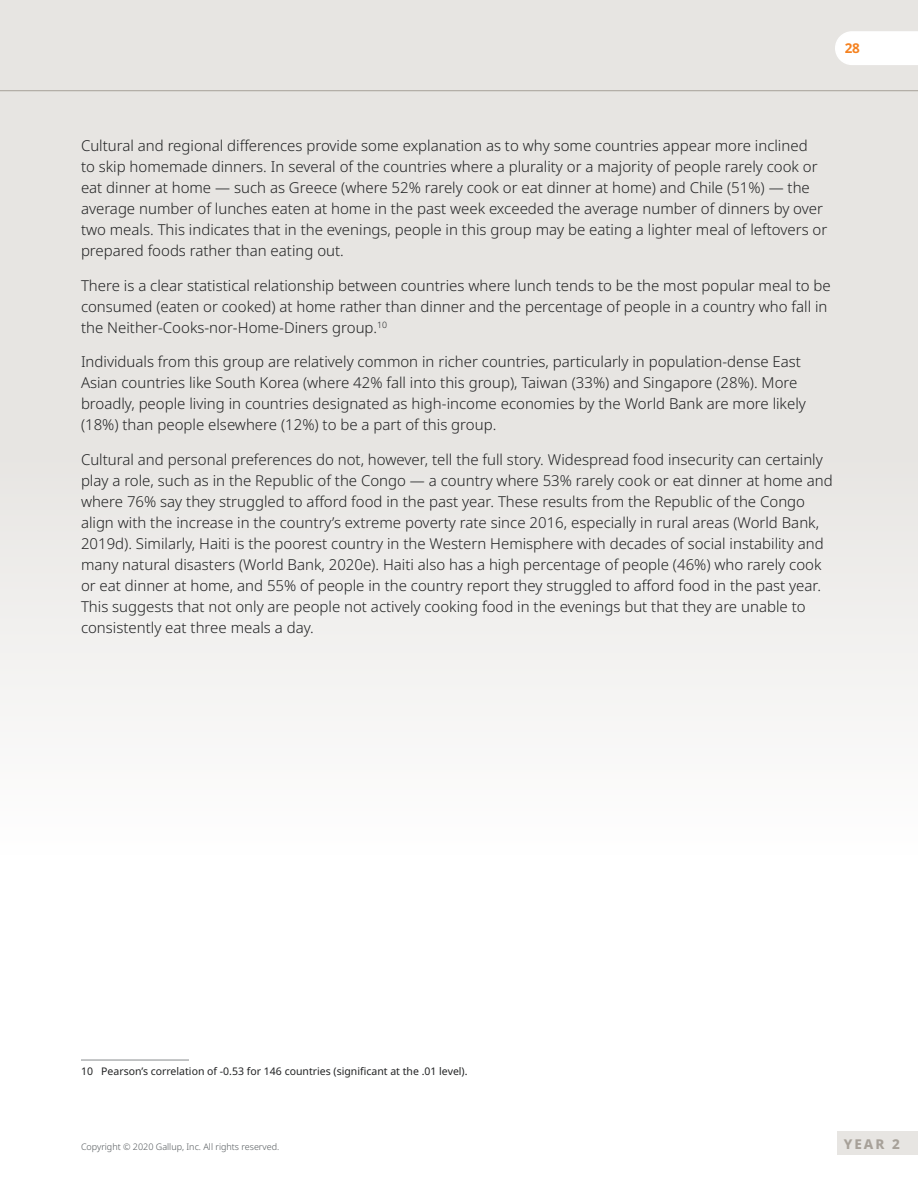
<style>
.page{position:relative;width:918px;height:1188px;background:#fff}
.page>*{position:absolute;margin:0;border:0;box-sizing:border-box;transform-origin:0 0}
.body{font:300 15px/21px "Noto Sans";color:#212223}
.t1{font:800 13.5px "Noto Sans";color:#a7a199}
.t2{font:700 13.5px "Noto Sans";color:#f58220}
.footnote_hanging_ind{font:10.5px "Noto Sans";color:#212223}
.t3{font:300 9px "Noto Sans";color:#52575a}
</style>
<div class="page">
<div style="left:0;top:0;width:918px;height:855px;background:linear-gradient(to bottom,#e1dfdb,#f8f7f6)"></div>
<hr style="left:0;top:90px;width:918px;height:1px;background:#a7a199">
<svg style="left:834px;top:30px;width:84px;height:36px"></svg>
<hr style="left:81px;top:1060px;width:108px;height:1px;background:#878b8d">
<div style="left:837px;top:1132px;width:81px;height:23px;background:#e7e5e2"></div>
<p class="t2" style="left:845px;top:39px;width:17px">28</p>
<p class="body" style="left:81px;top:135px;width:748px">Cultural and regional differences provide some explanation as to why some countries appear more inclined<br>to skip homemade dinners. In several of the countries where a plurality or a majority of people rarely cook or eat dinner at home — such as Greece (where 52% rarely cook or eat dinner at home) and Chile (51%) — the average number of lunches eaten at home in the past week exceeded the average number of dinners by over two meals. This indicates that in the evenings, people in this group may be eating a lighter meal of leftovers or prepared foods rather than eating out.</p>
<p class="body" style="left:81px;top:275px;width:751px">There is a clear statistical relationship between countries where lunch tends to be the most popular meal to be consumed (eaten or cooked) at home rather than dinner and the percentage of people in a country who fall in the Neither-Cooks-nor-Home-Diners group.<sup>10</sup></p>
<p class="body" style="left:81px;top:351px;width:726px">Individuals from this group are relatively common in richer countries, particularly in population-dense East Asian countries like South Korea (where 42% fall into this group), Taiwan (33%) and Singapore (28%). More broadly, people living in countries designated as high-income economies by the World Bank are more likely (18%) than people elsewhere (12%) to be a part of this group.</p>
<p class="body" style="left:81px;top:449px;width:753px">Cultural and personal preferences do not, however, tell the full story. Widespread food insecurity can certainly play a role, such as in the Republic of the Congo — a country where 53% rarely cook or eat dinner at home and where 76% say they struggled to afford food in the past year. These results from the Republic of the Congo align with the increase in the country’s extreme poverty rate since 2016, especially in rural areas (World Bank, 2019d). Similarly, Haiti is the poorest country in the Western Hemisphere with decades of social instability and many natural disasters (World Bank, 2020e). Haiti also has a high percentage of people (46%) who rarely cook or eat dinner at home, and 55% of people in the country report they struggled to afford food in the past year.<br>This suggests that not only are people not actively cooking food in the evenings but that they are unable to consistently eat three meals a day.</p>
<p class="footnote_hanging_ind" style="left:81px;top:1064px;width:388px">10 Pearson’s correlation of -0.53 for 146 countries (significant at the .01 level).</p>
<p class="t3" style="left:81px;top:1141px;width:200px">Copyright © 2020 Gallup, Inc. All rights reserved.</p>
<p class="t1" style="left:844px;top:1134px;width:58px">YEAR 2</p>
</div>
